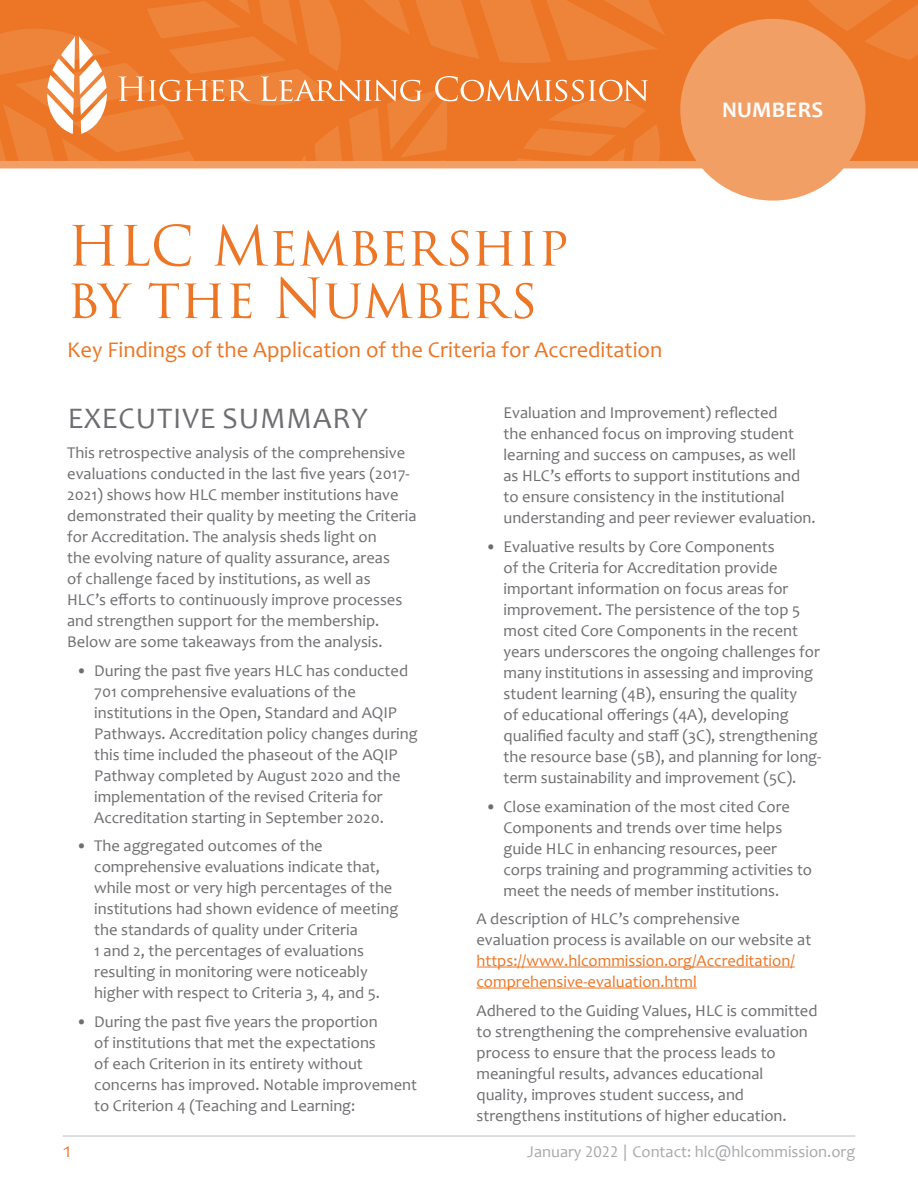
<style>
.page{position:relative;width:918px;height:1188px;background:#fff}
.page>*{position:absolute;margin:0;border:0;box-sizing:border-box;transform-origin:0 0}
.t1{font:54px/52.5px "Trajan Pro 3";color:#ec7625}
.t2{font:30px "Candara";letter-spacing:.03em;color:#6d6e71}
.t3{font:22.5px "Candara";color:#ec7625}
.t4{font:700 22.5px "Candara";letter-spacing:.01em;color:#fff}
.t5{font:16.5px/21px "Candara";color:#6d6e71}
.t6{font:16.5px/21px "Candara";color:#ec7625}
.t7{font:16.5px "Candara";color:#a7a9ac}
</style>
<div class="page">
<div style="left:0;top:0;width:918px;height:164px;background:#ec7625"></div>
<svg style="left:808px;top:0;width:110px;height:60px"></svg>
<svg style="left:0;top:0;width:665px;height:161px"></svg>
<div style="left:0;top:161px;width:918px;height:7px;background:#f29f66"></div>
<hr style="left:477px;top:967px;width:318px;height:1px;background:#ec7625">
<hr style="left:477px;top:988px;width:220px;height:1px;background:#ec7625">
<div style="left:680px;top:19px;width:186px;height:182px;background:#f29f66;border-radius:50%"></div>
<hr style="left:63px;top:1136px;width:792px;height:1px;background:#bcbec0">
<h1 class="t1" style="left:67px;top:222px;width:503px">HLC Membership by the Numbers</h1>
<h3 class="t3" style="left:67px;top:336px;width:597px">Key Findings of the Application of the Criteria for Accreditation</h3>
<h3 class="t4" style="left:722px;top:95px;width:103px">NUMBERS</h3>
<h2 class="t2" style="left:68px;top:400px;width:302px">EXECUTIVE SUMMARY</h2>
<p class="t5" style="left:67px;top:442px;width:351px">This retrospective analysis of the comprehensive evaluations conducted in the last five years (2017- 2021) shows how HLC member institutions have demonstrated their quality by meeting the Criteria for Accreditation. The analysis sheds light on<br>the evolving nature of quality assurance, areas<br>of challenge faced by institutions, as well as<br>HLC’s efforts to continuously improve processes and strengthen support for the membership.<br>Below are some takeaways from the analysis.</p>
<p class="t5" style="left:94px;top:660px;width:325px;text-indent:-18px">• During the past five years HLC has conducted 701 comprehensive evaluations of the institutions in the Open, Standard and AQIP Pathways. Accreditation policy changes during this time included the phaseout of the AQIP Pathway completed by August 2020 and the implementation of the revised Criteria for Accreditation starting in September 2020.</p>
<p class="t5" style="left:94px;top:835px;width:306px;text-indent:-18px">• The aggregated outcomes of the comprehensive evaluations indicate that, while most or very high percentages of the institutions had shown evidence of meeting the standards of quality under Criteria<br>1 and 2, the percentages of evaluations resulting in monitoring were noticeably higher with respect to Criteria 3, 4, and 5.</p>
<p class="t5" style="left:94px;top:1011px;width:324px;text-indent:-18px">• During the past five years the proportion<br>of institutions that met the expectations<br>of each Criterion in its entirety without concerns has improved. Notable improvement to Criterion 4 (Teaching and Learning:</p>
<p class="t5" style="left:504px;top:402px;width:314px">Evaluation and Improvement) reflected<br>the enhanced focus on improving student learning and success on campuses, as well<br>as HLC’s efforts to support institutions and to ensure consistency in the institutional understanding and peer reviewer evaluation.</p>
<p class="t5" style="left:504px;top:536px;width:319px;text-indent:-18px">• Evaluative results by Core Components<br>of the Criteria for Accreditation provide important information on focus areas for improvement. The persistence of the top 5 most cited Core Components in the recent years underscores the ongoing challenges for many institutions in assessing and improving student learning (4B), ensuring the quality<br>of educational offerings (4A), developing qualified faculty and staff (3C), strengthening the resource base (5B), and planning for long&shy;term sustainability and improvement (5C).</p>
<p class="t5" style="left:504px;top:796px;width:310px;text-indent:-18px">• Close examination of the most cited Core Components and trends over time helps guide HLC in enhancing resources, peer corps training and programming activities to meet the needs of member institutions.</p>
<p class="t5" style="left:477px;top:908px;width:336px">A description of HLC’s comprehensive evaluation process is available on our website at</p>
<p class="t6" style="left:477px;top:950px;width:320px">https://www.hlcommission.org/Accreditation/ comprehensive-evaluation.html</p>
<p class="t5" style="left:477px;top:1000px;width:342px">Adhered to the Guiding Values, HLC is committed to strengthening the comprehensive evaluation process to ensure that the process leads to meaningful results, advances educational quality, improves student success, and strengthens institutions of higher education.</p>
<p class="t6" style="left:63px;top:1141px;width:10px">1</p>
<p class="t7" style="left:527px;top:1141px;width:330px">January 2022 | Contact: hlc@hlcommission.org</p>
</div>
